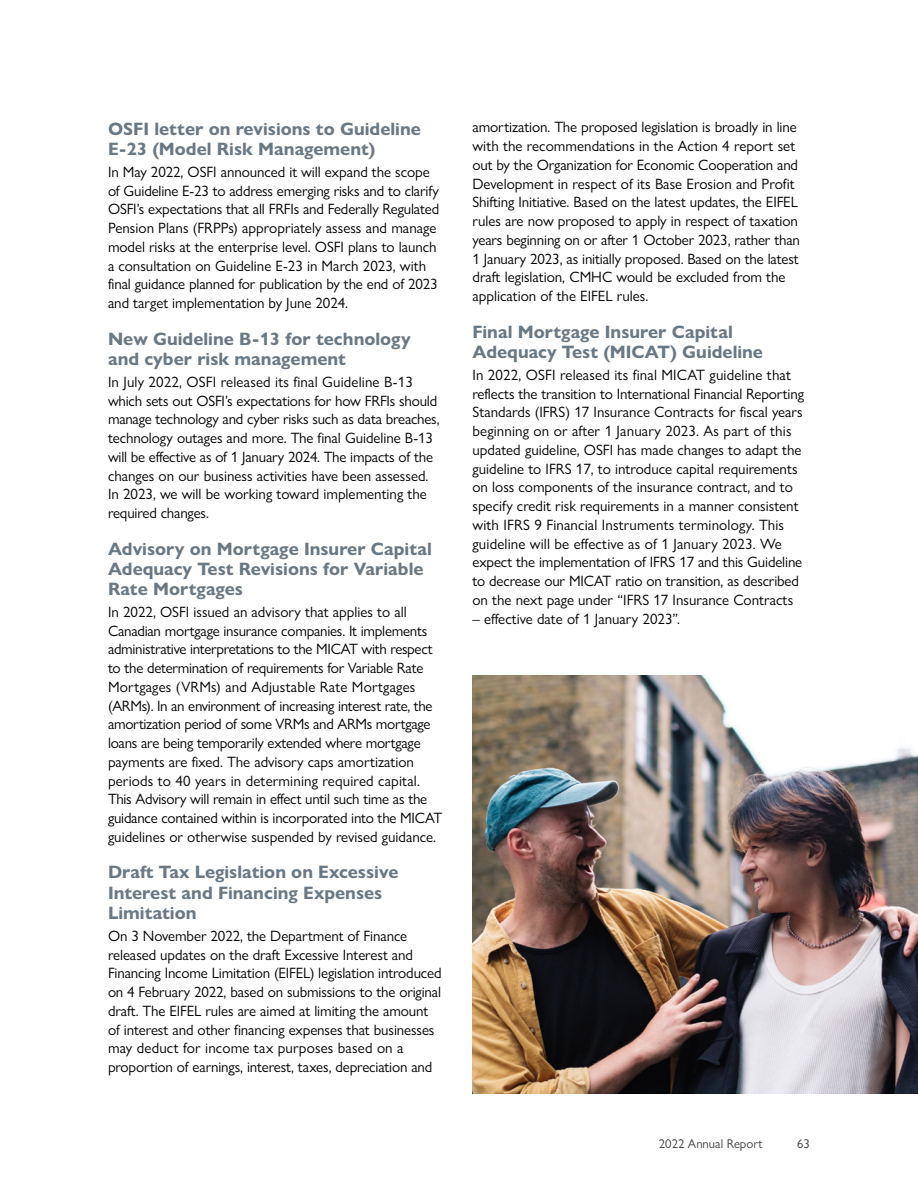
<style>
.page{position:relative;width:918px;height:1188px;background:#fff}
.page>*{position:absolute;margin:0;border:0;box-sizing:border-box;transform-origin:0 0}
.H4_Subhead{font:700 18px/20.2px "Gill Sans Nova";color:#697885}
.P_Body{font:15px/18.8px "Gill Sans Nova";letter-spacing:-.005em;color:#000}
.t1{font:12.75px "Gill Sans Nova";color:#414042}
</style>
<div class="page">
<img style="left:472px;top:675px;width:446px;height:418px">
<h4 class="H4_Subhead" style="left:108px;top:118px;width:314px">OSFI letter on revisions to Guideline<br>E-23 (Model Risk Management)</h4>
<p class="P_Body" style="left:108px;top:162px;width:333px">In May 2022, OSFI announced it will expand the scope of Guideline E-23 to address emerging risks and to clarify OSFI’s expectations that all FRFIs and Federally Regulated Pension Plans (FRPPs) appropriately assess and manage model risks at the enterprise level. OSFI plans to launch a consultation on Guideline E-23 in March 2023, with final guidance planned for publication by the end of 2023 and target implementation by June 2024.</p>
<h4 class="H4_Subhead" style="left:108px;top:328px;width:304px">New Guideline B-13 for technology and cyber risk management</h4>
<p class="P_Body" style="left:108px;top:372px;width:333px">In July 2022, OSFI released its final Guideline B-13 which sets out OSFI’s expectations for how FRFIs should manage technology and cyber risks such as data breaches, technology outages and more. The final Guideline B-13 will be effective as of 1 January 2024. The impacts of the changes on our business activities have been assessed.<br>In 2023, we will be working toward implementing the required changes.</p>
<h4 class="H4_Subhead" style="left:108px;top:538px;width:325px">Advisory on Mortgage Insurer Capital<br>Adequacy Test Revisions for Variable<br>Rate Mortgages</h4>
<p class="P_Body" style="left:108px;top:602px;width:336px">In 2022, OSFI issued an advisory that applies to all Canadian mortgage insurance companies. It implements administrative interpretations to the MICAT with respect to the determination of requirements for Variable Rate Mortgages (VRMs) and Adjustable Rate Mortgages (ARMs). In an environment of increasing interest rate, the amortization period of some VRMs and ARMs mortgage loans are being temporarily extended where mortgage payments are fixed. The advisory caps amortization periods to 40 years in determining required capital.<br>This Advisory will remain in effect until such time as the guidance contained within is incorporated into the MICAT guidelines or otherwise suspended by revised guidance.</p>
<h4 class="H4_Subhead" style="left:108px;top:862px;width:292px">Draft Tax Legislation on Excessive<br>Interest and Financing Expenses<br>Limitation</h4>
<p class="P_Body" style="left:108px;top:926px;width:335px">On 3 November 2022, the Department of Finance released updates on the draft Excessive Interest and Financing Income Limitation (EIFEL) legislation introduced on 4 February 2022, based on submissions to the original draft. The EIFEL rules are aimed at limiting the amount of interest and other financing expenses that businesses may deduct for income tax purposes based on a proportion of earnings, interest, taxes, depreciation and</p>
<p class="P_Body" style="left:472px;top:118px;width:329px">amortization. The proposed legislation is broadly in line with the recommendations in the Action 4 report set out by the Organization for Economic Cooperation and Development in respect of its Base Erosion and Profit Shifting Initiative. Based on the latest updates, the EIFEL rules are now proposed to apply in respect of taxation years beginning on or after 1 October 2023, rather than 1 January 2023, as initially proposed. Based on the latest draft legislation, CMHC would be excluded from the application of the EIFEL rules.</p>
<h4 class="H4_Subhead" style="left:472px;top:321px;width:292px">Final Mortgage Insurer Capital<br>Adequacy Test (MICAT) Guideline</h4>
<p class="P_Body" style="left:472px;top:365px;width:333px">In 2022, OSFI released its final MICAT guideline that reflects the transition to International Financial Reporting Standards (IFRS) 17 Insurance Contracts for fiscal years beginning on or after 1 January 2023. As part of this updated guideline, OSFI has made changes to adapt the guideline to IFRS 17, to introduce capital requirements on loss components of the insurance contract, and to specify credit risk requirements in a manner consistent with IFRS 9 Financial Instruments terminology. This guideline will be effective as of 1 January 2023. We expect the implementation of IFRS 17 and this Guideline to decrease our MICAT ratio on transition, as described on the next page under “IFRS 17 Insurance Contracts</p>
<p class="P_Body" style="left:472px;top:609px;width:209px">– effective date of 1 January 2023”.</p>
<p class="t1" style="left:659px;top:1135px;width:105px">2022 Annual Report</p>
<p class="t1" style="left:797px;top:1135px;width:14px">63</p>
</div>
